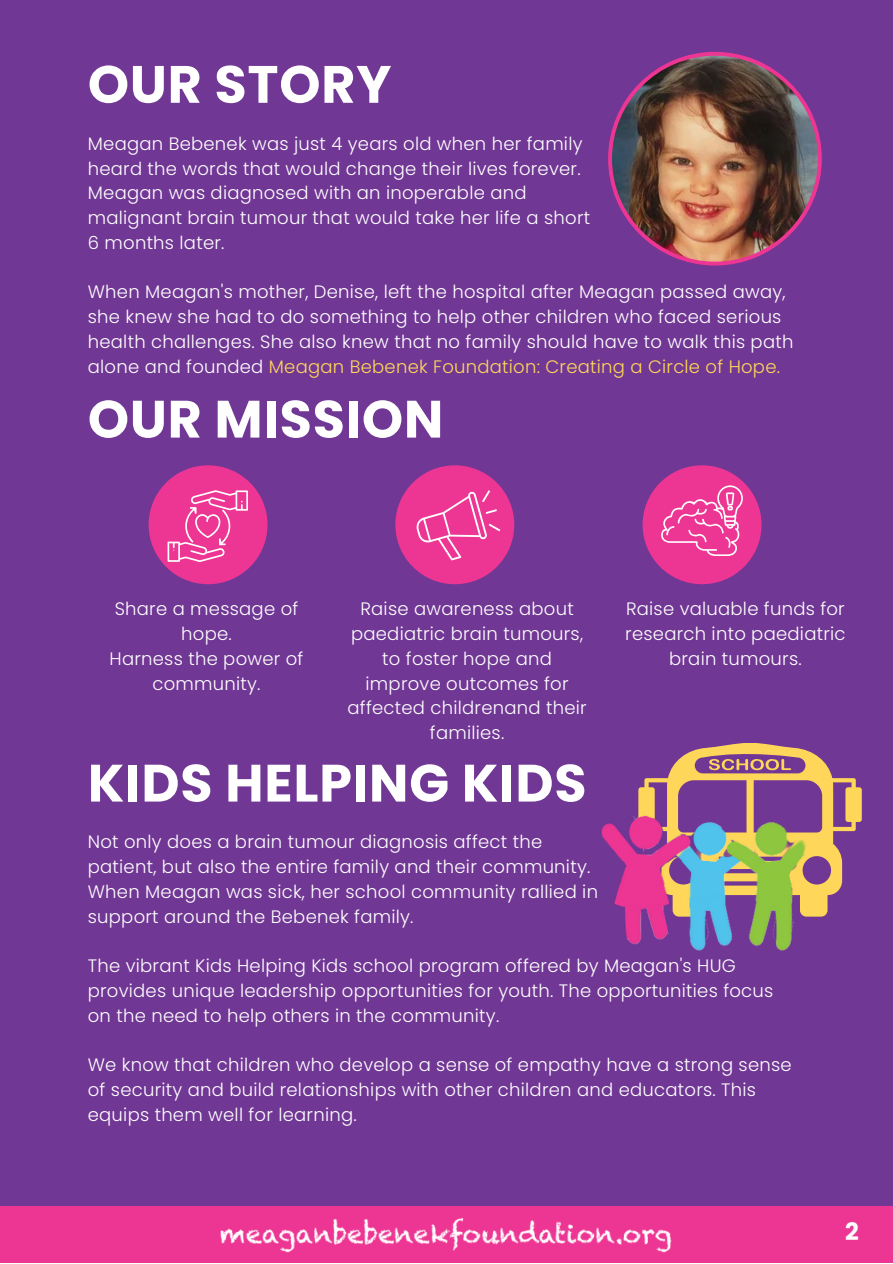
<style>
.page{position:relative;width:893px;height:1264px;background:#fff}
.page>*{position:absolute;margin:0;border:0;box-sizing:border-box;transform-origin:0 0}
.t1{font:700 52.5px "Poppins";letter-spacing:.015em;color:#fff}
.t2{font:700 24px "Poppins";color:#fff}
.t3{font:300 18px/24.8px "Poppins";letter-spacing:.015em;color:#fff;text-align:center}
.t4{font:300 18px "Poppins";letter-spacing:.015em;color:#fed659}
.s1{color:#fff}
</style>
<div class="page">
<div style="left:0;top:0;width:892px;height:1262px;background:#713795"></div>
<div style="left:149px;top:465px;width:118px;height:119px;background:#ed3693;border-radius:50%"></div>
<svg style="left:167px;top:490px;width:81px;height:72px"></svg>
<div style="left:395px;top:465px;width:119px;height:119px;background:#ed3693;border-radius:50%"></div>
<svg style="left:416px;top:490px;width:84px;height:82px"></svg>
<div style="left:642px;top:465px;width:119px;height:119px;background:#ed3693;border-radius:50%"></div>
<svg style="left:661px;top:485px;width:81px;height:71px"></svg>
<img style="left:608px;top:52px;width:213px;height:213px">
<svg style="left:638px;top:743px;width:223px;height:56px"></svg>
<img style="left:601px;top:799px;width:261px;height:152px">
<div style="left:0;top:1206px;width:892px;height:56px;background:#ed3693"></div>
<img style="left:220px;top:1217px;width:452px;height:36px">
<p class="t1" style="left:88px;top:48px;width:305px">OUR STORY</p>
<p class="t3" style="left:88px;top:131px;width:496px">Meagan Bebenek was just 4 years old when her family</p>
<p class="t3" style="left:88px;top:156px;width:494px">heard the words that would change their lives forever.</p>
<p class="t3" style="left:88px;top:181px;width:440px">Meagan was diagnosed with an inoperable and</p>
<p class="t3" style="left:88px;top:205px;width:504px">malignant brain tumour that would take her life a short</p>
<p class="t3" style="left:88px;top:230px;width:138px">6 months later.</p>
<p class="t3" style="left:88px;top:280px;width:699px">When Meagan's mother, Denise, left the hospital after Meagan passed away,</p>
<p class="t3" style="left:88px;top:304px;width:695px">she knew she had to do something to help other children who faced serious</p>
<p class="t3" style="left:88px;top:329px;width:707px">health challenges. She also knew that no family should have to walk this path</p>
<p class="t4" style="left:88px;top:354px;width:693px"><span class="s1">alone and founded</span> Meagan Bebenek Foundation: Creating a Circle of Hope.</p>
<p class="t1" style="left:88px;top:382px;width:357px">OUR MISSION</p>
<p class="t3" style="left:115px;top:596px;width:185px">Share a message of hope.</p>
<p class="t3" style="left:110px;top:646px;width:195px">Harness the power of community.</p>
<p class="t3" style="left:347px;top:596px;width:241px">Raise awareness about paediatric brain tumours, to foster hope and improve outcomes for affected childrenand their families.</p>
<p class="t3" style="left:625px;top:596px;width:222px">Raise valuable funds for research into paediatric brain tumours.</p>
<p class="t1" style="left:88px;top:746px;width:500px">KIDS HELPING KIDS</p>
<p class="t3" style="left:88px;top:829px;width:456px">Not only does a brain tumour diagnosis affect the</p>
<p class="t3" style="left:88px;top:854px;width:504px">patient, but also the entire family and their community.</p>
<p class="t3" style="left:88px;top:879px;width:511px">When Meagan was sick, her school community rallied in</p>
<p class="t3" style="left:88px;top:903px;width:327px">support around the Bebenek family.</p>
<p class="t3" style="left:88px;top:953px;width:687px;text-align:left">The vibrant Kids Helping Kids school program offered by Meagan's HUG provides unique leadership opportunities for youth. The opportunities focus on the need to help others in the community.</p>
<p class="t3" style="left:88px;top:1052px;width:705px;text-align:left">We know that children who develop a sense of empathy have a strong sense of security and build relationships with other children and educators. This equips them well for learning.</p>
<p class="t2" style="left:845px;top:1214px;width:15px">2</p>
</div>
